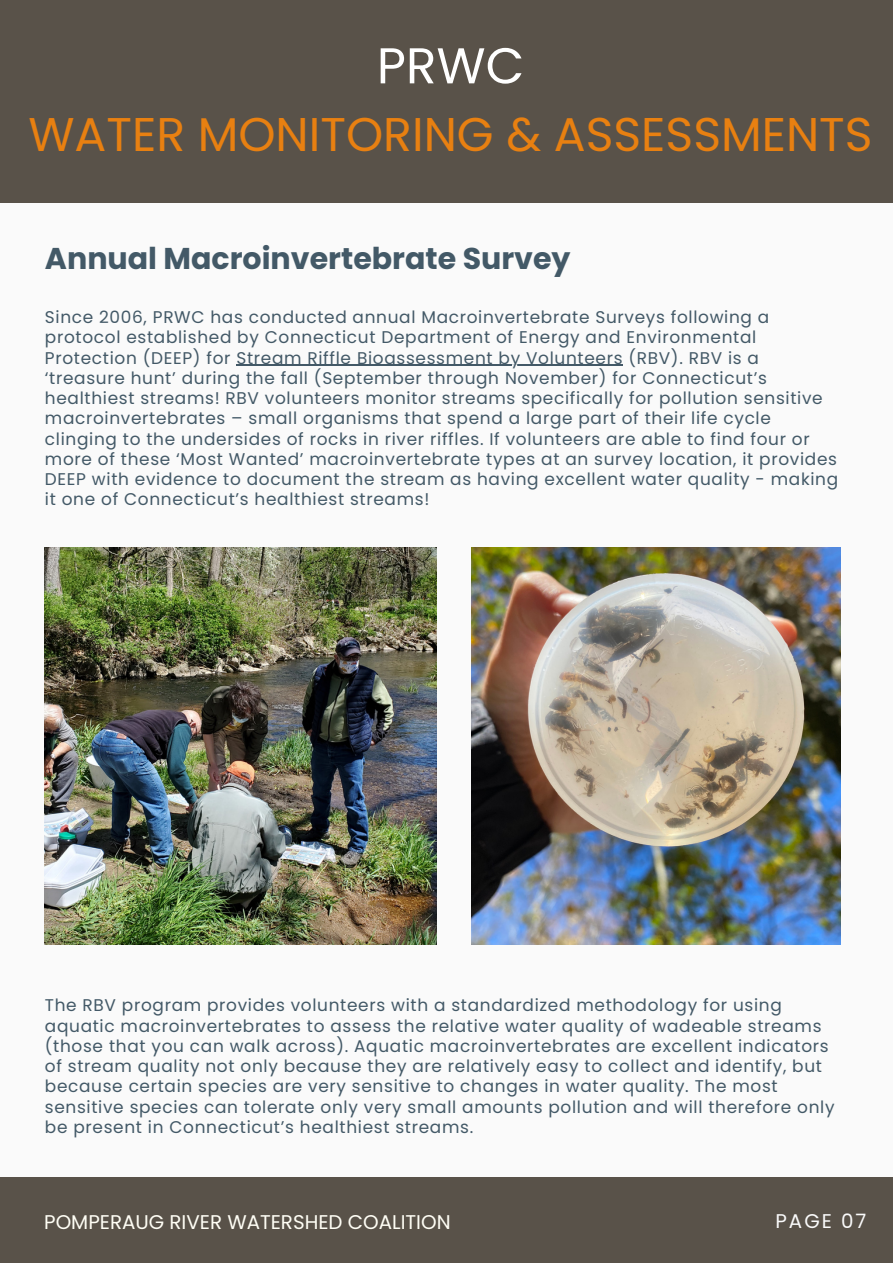
<style>
.page{position:relative;width:893px;height:1264px;background:#fff}
.page>*{position:absolute;margin:0;border:0;box-sizing:border-box;transform-origin:0 0}
.t1{font:50.25px "Poppins";color:#fff}
.t2{font:47.25px "Poppins";color:#e88011}
.t3{font:700 30px "Poppins";color:#435967}
.t4{font:19.8px "Poppins";color:#fffef5}
.t5{font:19.8px "Poppins";letter-spacing:.1em;color:#fafafa}
.t6{font:16.95px/20.2px "Poppins";letter-spacing:.04em;color:#435967}
</style>
<div class="page">
<div style="left:0;top:0;width:892px;height:1262px;background:#fafafa"></div>
<hr style="left:236px;top:365px;width:387px;height:1px;background:#435967">
<img style="left:472px;top:548px;width:368px;height:396px">
<div style="left:0;top:1176px;width:892px;height:86px;background:#595249"></div>
<div style="left:0;top:0;width:892px;height:203px;background:#595249"></div>
<img style="left:45px;top:548px;width:391px;height:396px">
<p class="t1" style="left:377px;top:31px;width:149px">PRWC</p>
<p class="t2" style="left:28px;top:101px;width:845px">WATER MONITORING &amp; ASSESSMENTS</p>
<p class="t3" style="left:45px;top:238px;width:527px">Annual Macroinvertebrate Survey</p>
<p class="t6" style="left:45px;top:307px;width:794px">Since 2006, PRWC has conducted annual Macroinvertebrate Surveys following a protocol established by Connecticut Department of Energy and Environmental Protection (DEEP) for Stream Riffle Bioassessment by Volunteers (RBV). RBV is a ‘treasure hunt’ during the fall (September through November) for Connecticut’s healthiest streams! RBV volunteers monitor streams specifically for pollution sensitive macroinvertebrates – small organisms that spend a large part of their life cycle clinging to the undersides of rocks in river riffles. If volunteers are able to find four or more of these ‘Most Wanted’ macroinvertebrate types at an survey location, it provides DEEP with evidence to document the stream as having excellent water quality - making it one of Connecticut’s healthiest streams!</p>
<p class="t6" style="left:45px;top:995px;width:791px">The RBV program provides volunteers with a standardized methodology for using aquatic macroinvertebrates to assess the relative water quality of wadeable streams (those that you can walk across). Aquatic macroinvertebrates are excellent indicators of stream quality not only because they are relatively easy to collect and identify, but because certain species are very sensitive to changes in water quality. The most sensitive species can tolerate only very small amounts pollution and will therefore only be present in Connecticut’s healthiest streams.</p>
<p class="t4" style="left:44px;top:1207px;width:408px">POMPERAUG RIVER WATERSHED COALITION</p>
<p class="t5" style="left:775px;top:1206px;width:92px">PAGE 07</p>
</div>
